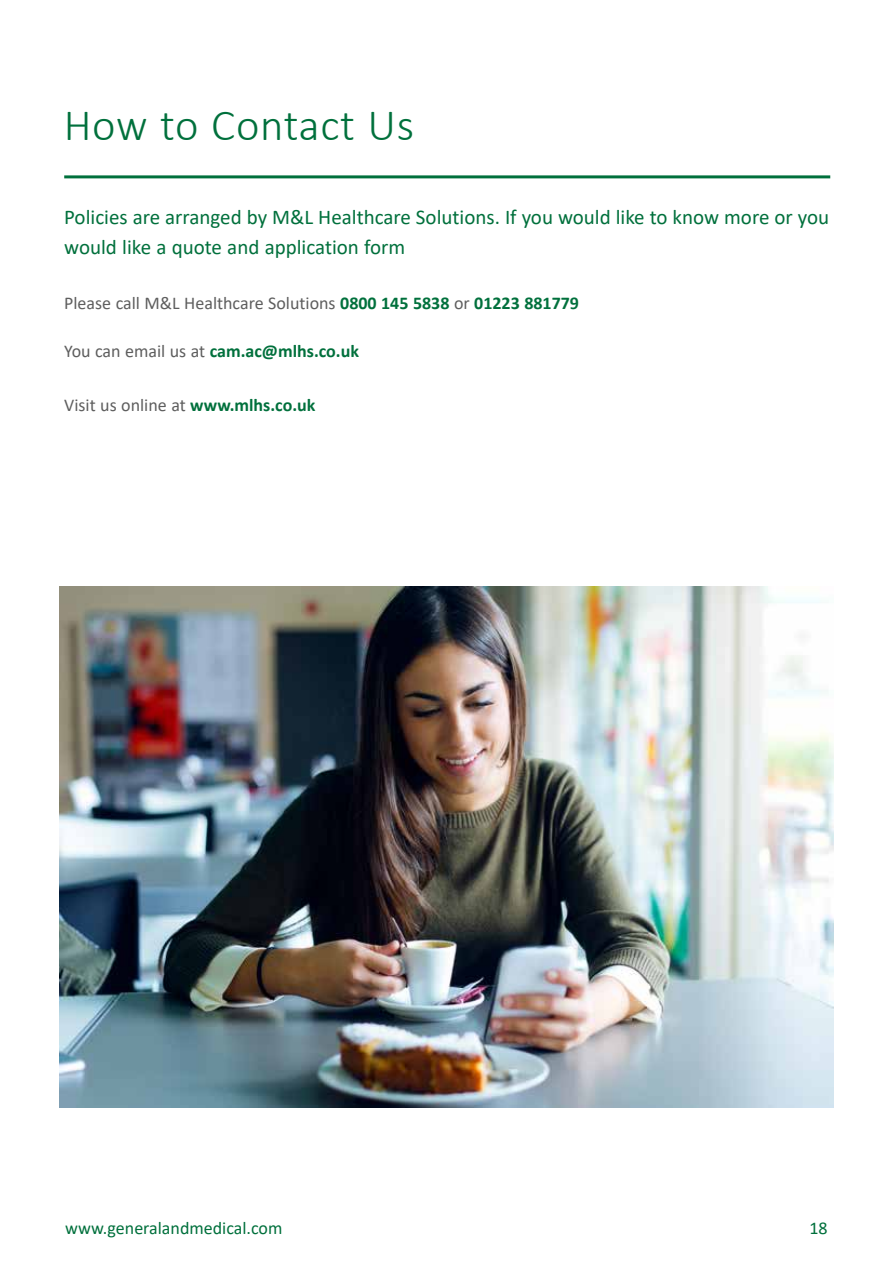
<style>
.page{position:relative;width:893px;height:1263px;background:#fff}
.page>*{position:absolute;margin:0;border:0;box-sizing:border-box;transform-origin:0 0}
.t1{font:300 45px "Calibri";letter-spacing:.015em;color:#00703c}
.t2{font:21px/30px "Calibri";color:#00703c}
.t3{font:18px "Calibri";color:#5e5e5e}
.t4{font:700 18px "Calibri";color:#00703c}
.t5{font:18px "Calibri";color:#00703c}
.s1{font-weight:700;color:#00703c}
.s2{font-weight:400;color:#5e5e5e}
</style>
<div class="page">
<img style="left:59px;top:587px;width:774px;height:521px">
<hr style="left:64px;top:175px;width:766px;height:3px;background:#00703c">
<h1 class="t1" style="left:64px;top:97px;width:352px">How to Contact Us</h1>
<p class="t2" style="left:64px;top:202px;width:766px">Policies are arranged by M&amp;L Healthcare Solutions. If you would like to know more or you would like a quote and application form</p>
<p class="t3" style="left:64px;top:290px;width:516px">Please call M&amp;L Healthcare Solutions <span class="s1">0800 145 5838</span> or <span class="s1">01223 881779</span></p>
<p class="t4" style="left:64px;top:338px;width:296px"><span class="s2">You can email us at</span> cam.ac@mlhs.co.uk</p>
<p class="t3" style="left:64px;top:392px;width:253px">Visit us online at <span class="s1">www.mlhs.co.uk</span></p>
<p class="t5" style="left:65px;top:1216px;width:219px">www.generalandmedical.com</p>
<p class="t5" style="left:809px;top:1216px;width:20px">18</p>
</div>
